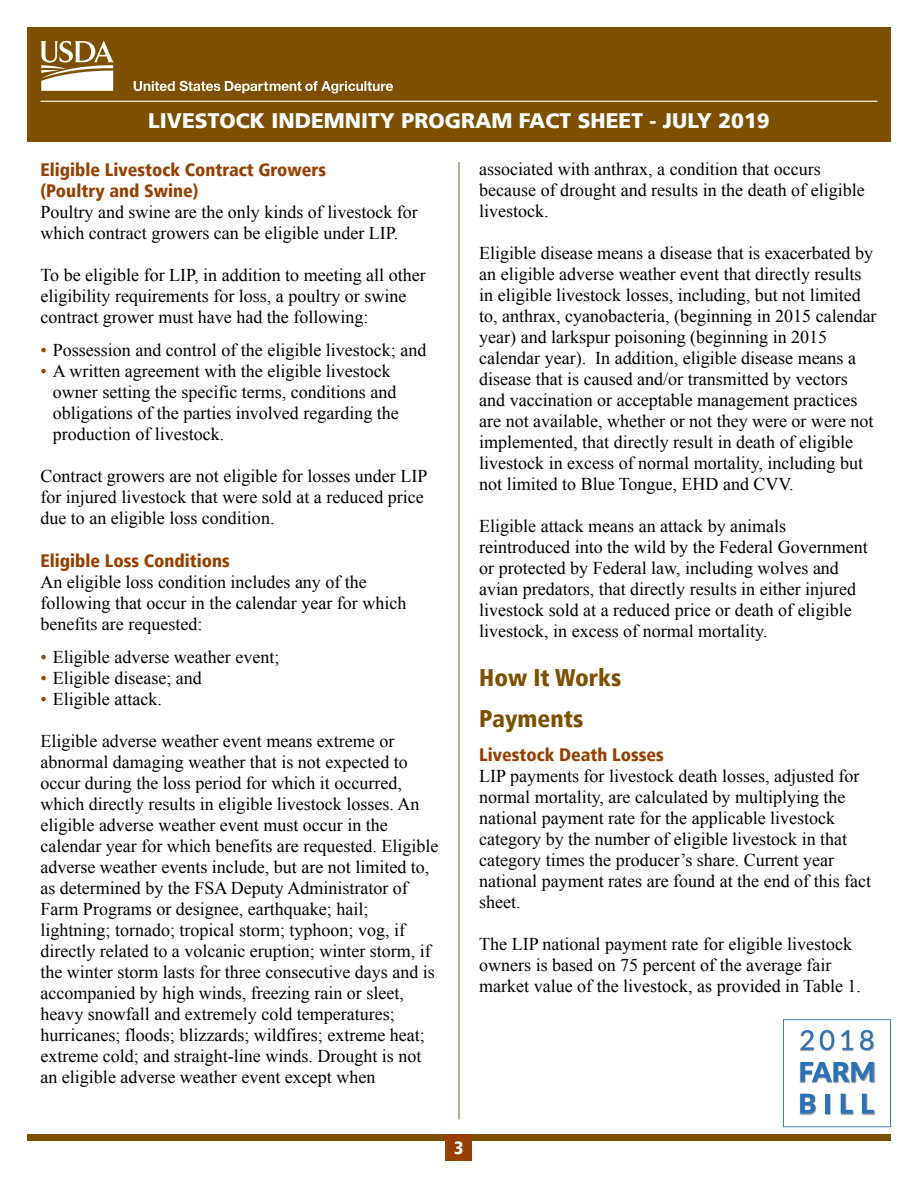
<style>
.page{position:relative;width:918px;height:1188px;background:#fff}
.page>*{position:absolute;margin:0;border:0;box-sizing:border-box;transform-origin:0 0}
.t1{font:900 condensed 24px/40.8px "Frutiger LT";color:#7d5000}
.t2{font:900 21px "Frutiger LT";color:#fff}
.t3{font:18px/21px "Times New Roman";color:#000}
.t4{font:900 condensed 18px/21.6px "Frutiger LT";color:#964000}
.t5{font:900 condensed 18px "Frutiger LT";color:#fff}
.s1{color:#964000}
</style>
<div class="page">
<div style="left:27px;top:1134px;width:864px;height:7px;background:#7d5000"></div>
<div style="left:27px;top:27px;width:864px;height:115px;background:#7d5000"></div>
<svg style="left:40px;top:40px;width:74px;height:51px"></svg>
<svg style="left:134px;top:81px;width:259px;height:13px"></svg>
<hr style="left:40px;top:101px;width:838px;height:1px;background:#fff">
<div style="left:446px;top:1134px;width:26px;height:27px;background:#964000"></div>
<hr style="left:459px;top:162px;width:1px;height:957px;background:#885828">
<svg style="left:783px;top:1019px;width:108px;height:108px"></svg>
<p class="t2" style="left:148px;top:108px;width:623px">LIVESTOCK INDEMNITY PROGRAM FACT SHEET - JULY 2019</p>
<p class="t4" style="left:40px;top:158px;width:287px">Eligible Livestock Contract Growers (Poultry and Swine)</p>
<p class="t3" style="left:40px;top:201px;width:379px">Poultry and swine are the only kinds of livestock for which contract growers can be eligible under LIP.</p>
<p class="t3" style="left:40px;top:264px;width:387px">To be eligible for LIP, in addition to meeting all other eligibility requirements for loss, a poultry or swine contract grower must have had the following:</p>
<p class="t3" style="left:40px;top:339px;width:387px"><span class="s1">•</span> Possession and control of the eligible livestock; and</p>
<p class="t3" style="left:53px;top:360px;width:347px;text-indent:-12px"><span class="s1">•</span> A written agreement with the eligible livestock owner setting the specific terms, conditions and obligations of the parties involved regarding the production of livestock.</p>
<p class="t3" style="left:40px;top:465px;width:388px">Contract growers are not eligible for losses under LIP for injured livestock that were sold at a reduced price due to an eligible loss condition.</p>
<p class="t4" style="left:40px;top:550px;width:191px">Eligible Loss Conditions</p>
<p class="t3" style="left:40px;top:571px;width:367px">An eligible loss condition includes any of the following that occur in the calendar year for which benefits are requested:</p>
<p class="t3" style="left:40px;top:646px;width:240px"><span class="s1">•</span> Eligible adverse weather event;</p>
<p class="t3" style="left:40px;top:667px;width:163px"><span class="s1">•</span> Eligible disease; and</p>
<p class="t3" style="left:40px;top:688px;width:123px"><span class="s1">•</span> Eligible attack.</p>
<p class="t3" style="left:40px;top:730px;width:399px">Eligible adverse weather event means extreme or abnormal damaging weather that is not expected to occur during the loss period for which it occurred, which directly results in eligible livestock losses. An eligible adverse weather event must occur in the calendar year for which benefits are requested. Eligible adverse weather events include, but are not limited to, as determined by the FSA Deputy Administrator of Farm Programs or designee, earthquake; hail; lightning; tornado; tropical storm; typhoon; vog, if directly related to a volcanic eruption; winter storm, if the winter storm lasts for three consecutive days and is accompanied by high winds, freezing rain or sleet, heavy snowfall and extremely cold temperatures; hurricanes; floods; blizzards; wildfires; extreme heat; extreme cold; and straight-line winds. Drought is not an eligible adverse weather event except when</p>
<p class="t3" style="left:479px;top:158px;width:387px">associated with anthrax, a condition that occurs because of drought and results in the death of eligible livestock.</p>
<p class="t3" style="left:479px;top:242px;width:399px">Eligible disease means a disease that is exacerbated by an eligible adverse weather event that directly results in eligible livestock losses, including, but not limited to, anthrax, cyanobacteria, (beginning in 2015 calendar year) and larkspur poisoning (beginning in 2015 calendar year). In addition, eligible disease means a disease that is caused and/or transmitted by vectors and vaccination or acceptable management practices are not available, whether or not they were or were not implemented, that directly result in death of eligible livestock in excess of normal mortality, including but not limited to Blue Tongue, EHD and CVV.</p>
<p class="t3" style="left:479px;top:515px;width:390px">Eligible attack means an attack by animals reintroduced into the wild by the Federal Government or protected by Federal law, including wolves and avian predators, that directly results in either injured livestock sold at a reduced price or death of eligible livestock, in excess of normal mortality.</p>
<h1 class="t1" style="left:479px;top:658px;width:144px">How It Works<br>Payments</h1>
<p class="t4" style="left:479px;top:744px;width:186px">Livestock Death Losses</p>
<p class="t3" style="left:479px;top:765px;width:393px">LIP payments for livestock death losses, adjusted for normal mortality, are calculated by multiplying the national payment rate for the applicable livestock category by the number of eligible livestock in that category times the producer’s share. Current year national payment rates are found at the end of this fact sheet.</p>
<p class="t3" style="left:479px;top:933px;width:383px">The LIP national payment rate for eligible livestock owners is based on 75 percent of the average fair market value of the livestock, as provided in Table 1.</p>
<p class="t5" style="left:454px;top:1137px;width:11px">3</p>
</div>
